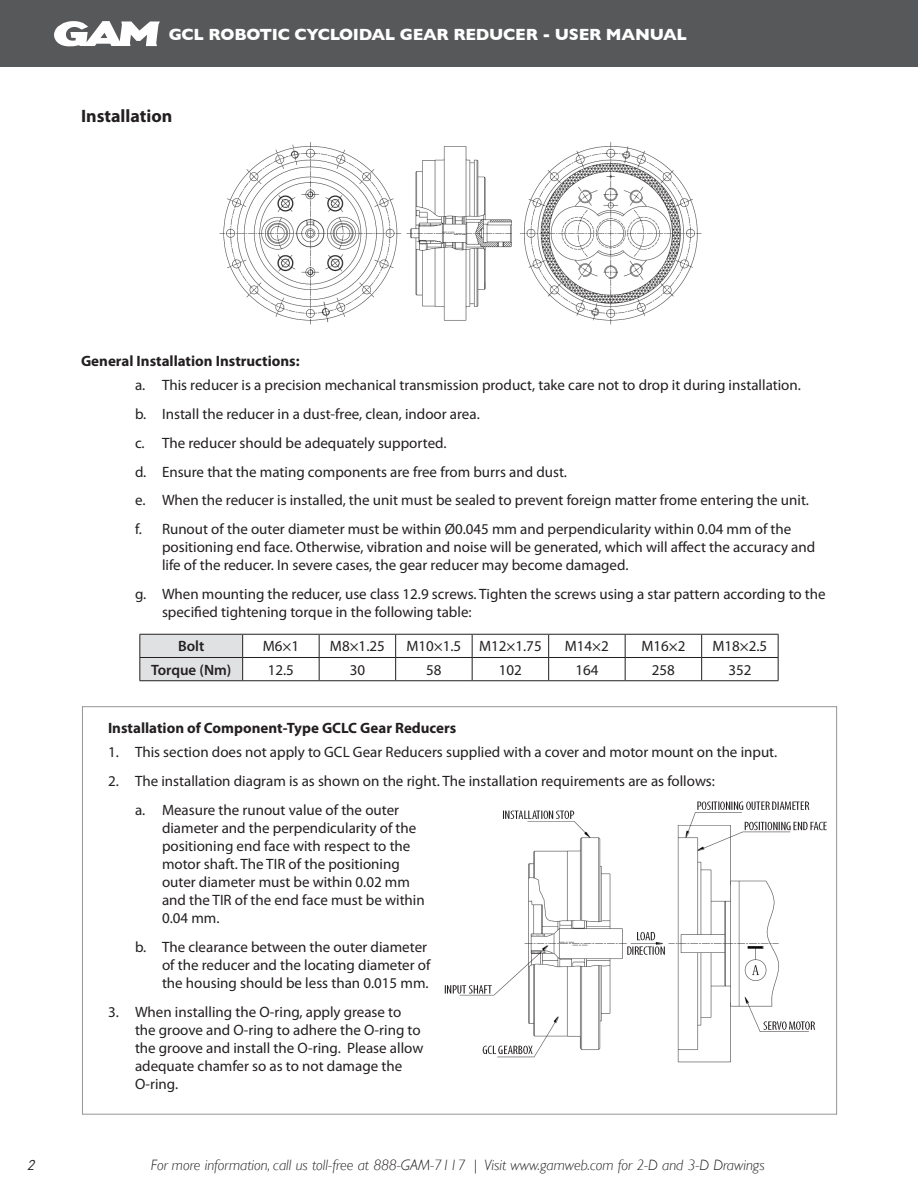
<style>
.page{position:relative;width:918px;height:1188px;background:#fff}
.page>*{position:absolute;margin:0;border:0;box-sizing:border-box;transform-origin:0 0}
.Header_1{font:700 18px "Myriad Pro";color:#231f20}
.t1{font:700 16.5px "Gill Sans";letter-spacing:-.015em;color:#fff}
.t2{font:15px/18px "Myriad Pro";color:#231f20}
.t3{font:italic 300 15px "Gill Sans";color:#231f20}
.Header_2{font:700 15px "Myriad Pro";color:#231f20}
.t4{font:600 15px "Myriad Pro";color:#231f20}
.t5{font:italic 15px "Orator Std";color:#231f20}
</style>
<div class="page">
<div style="left:0;top:0;width:918px;height:68px;background:#57585a"></div>
<svg style="left:54px;top:21px;width:106px;height:26px"></svg>
<img style="left:219px;top:142px;width:483px;height:183px">
<hr style="left:243px;top:634px;width:76px;height:1px;background:#231f20">
<hr style="left:319px;top:634px;width:77px;height:1px;background:#231f20">
<hr style="left:396px;top:634px;width:76px;height:1px;background:#231f20">
<hr style="left:472px;top:634px;width:77px;height:1px;background:#231f20">
<hr style="left:549px;top:634px;width:76px;height:1px;background:#231f20">
<hr style="left:625px;top:634px;width:77px;height:1px;background:#231f20">
<hr style="left:702px;top:634px;width:77px;height:1px;background:#231f20">
<hr style="left:243px;top:657px;width:76px;height:1px;background:#231f20">
<svg style="left:139px;top:634px;width:104px;height:46px;background:#d5d6d8"></svg>
<hr style="left:319px;top:657px;width:77px;height:1px;background:#231f20">
<svg style="left:319px;top:635px;width:1px;height:45px"></svg>
<hr style="left:396px;top:657px;width:76px;height:1px;background:#231f20">
<svg style="left:395px;top:635px;width:1px;height:45px"></svg>
<hr style="left:472px;top:657px;width:77px;height:1px;background:#231f20">
<svg style="left:472px;top:635px;width:1px;height:45px"></svg>
<hr style="left:549px;top:657px;width:76px;height:1px;background:#231f20">
<svg style="left:548px;top:635px;width:1px;height:45px"></svg>
<hr style="left:625px;top:657px;width:77px;height:1px;background:#231f20">
<svg style="left:625px;top:635px;width:1px;height:45px"></svg>
<hr style="left:702px;top:657px;width:77px;height:1px;background:#231f20">
<svg style="left:701px;top:635px;width:1px;height:45px"></svg>
<svg style="left:778px;top:635px;width:1px;height:45px"></svg>
<hr style="left:139px;top:680px;width:104px;height:1px;background:#231f20">
<hr style="left:243px;top:680px;width:76px;height:1px;background:#231f20">
<hr style="left:319px;top:680px;width:77px;height:1px;background:#231f20">
<hr style="left:396px;top:680px;width:76px;height:1px;background:#231f20">
<hr style="left:472px;top:680px;width:77px;height:1px;background:#231f20">
<hr style="left:549px;top:680px;width:76px;height:1px;background:#231f20">
<hr style="left:625px;top:680px;width:77px;height:1px;background:#231f20">
<hr style="left:702px;top:680px;width:77px;height:1px;background:#231f20">
<img style="left:444px;top:801px;width:383px;height:262px">
<p class="t1" style="left:169px;top:25px;width:520px">GCL ROBOTIC CYCLOIDAL GEAR REDUCER - USER MANUAL</p>
<p class="Header_1" style="left:81px;top:104px;width:93px">Installation</p>
<p class="Header_2" style="left:81px;top:351px;width:220px">General Installation Instructions:</p>
<p class="t2" style="left:135px;top:376px;width:667px">a. This reducer is a precision mechanical transmission product, take care not to drop it during installation.</p>
<p class="t2" style="left:135px;top:405px;width:346px">b. Install the reducer in a dust-free, clean, indoor area.</p>
<p class="t2" style="left:135px;top:434px;width:313px">c. The reducer should be adequately supported.</p>
<p class="t2" style="left:135px;top:462px;width:434px">d. Ensure that the mating components are free from burrs and dust.</p>
<p class="t2" style="left:135px;top:491px;width:676px">e. When the reducer is installed, the unit must be sealed to prevent foreign matter frome entering the unit.</p>
<p class="t2" style="left:162px;top:520px;width:655px;text-indent:-27px">f. Runout of the outer diameter must be within Ø0.045 mm and perpendicularity within 0.04 mm of the positioning end face. Otherwise, vibration and noise will be generated, which will affect the accuracy and life of the reducer. In severe cases, the gear reducer may become damaged.</p>
<p class="t2" style="left:162px;top:585px;width:665px;text-indent:-27px">g. When mounting the reducer, use class 12.9 screws. Tighten the screws using a star pattern according to the specified tightening torque in the following table:</p>
<p class="t4" style="left:178px;top:637px;width:28px">Bolt</p>
<p class="t2" style="left:263px;top:637px;width:38px">M6×1</p>
<p class="t2" style="left:330px;top:637px;width:56px">M8×1.25</p>
<p class="t2" style="left:406px;top:637px;width:56px">M10×1.5</p>
<p class="t2" style="left:479px;top:637px;width:64px">M12×1.75</p>
<p class="t2" style="left:565px;top:637px;width:46px">M14×2</p>
<p class="t2" style="left:641px;top:637px;width:46px">M16×2</p>
<p class="t2" style="left:712px;top:637px;width:56px">M18×2.5</p>
<p class="t4" style="left:151px;top:660px;width:82px">Torque (Nm)</p>
<p class="t2" style="left:268px;top:660px;width:28px">12.5</p>
<p class="t2" style="left:350px;top:660px;width:17px">30</p>
<p class="t2" style="left:426px;top:660px;width:17px">58</p>
<p class="t2" style="left:499px;top:660px;width:25px">102</p>
<p class="t2" style="left:575px;top:660px;width:25px">164</p>
<p class="t2" style="left:652px;top:660px;width:25px">258</p>
<p class="t2" style="left:728px;top:660px;width:25px">352</p>
<p class="Header_2" style="left:108px;top:718px;width:350px">Installation of Component-Type GCLC Gear Reducers</p>
<p class="t2" style="left:108px;top:743px;width:671px">1. This section does not apply to GCL Gear Reducers supplied with a cover and motor mount on the input.</p>
<p class="t2" style="left:108px;top:772px;width:608px">2. The installation diagram is as shown on the right. The installation requirements are as follows:</p>
<p class="t2" style="left:162px;top:801px;width:264px;text-indent:-27px">a. Measure the runout value of the outer diameter and the perpendicularity of the positioning end face with respect to the motor shaft. The TIR of the positioning outer diameter must be within 0.02 mm and the TIR of the end face must be within 0.04 mm.</p>
<p class="t2" style="left:162px;top:938px;width:270px;text-indent:-27px">b. The clearance between the outer diameter of the reducer and the locating diameter of the housing should be less than 0.015 mm.</p>
<p class="t2" style="left:135px;top:1002px;width:290px;text-indent:-27px">3. When installing the O-ring, apply grease to the groove and O-ring to adhere the O-ring to the groove and install the O-ring. Please allow adequate chamfer so as to not damage the O-ring.</p>
<p class="t5" style="left:26px;top:1154px;width:10px">2</p>
<p class="t3" style="left:151px;top:1157px;width:615px">For more information, call us toll-free at 888-GAM-7117 | Visit www.gamweb.com for 2-D and 3-D Drawings</p>
</div>
